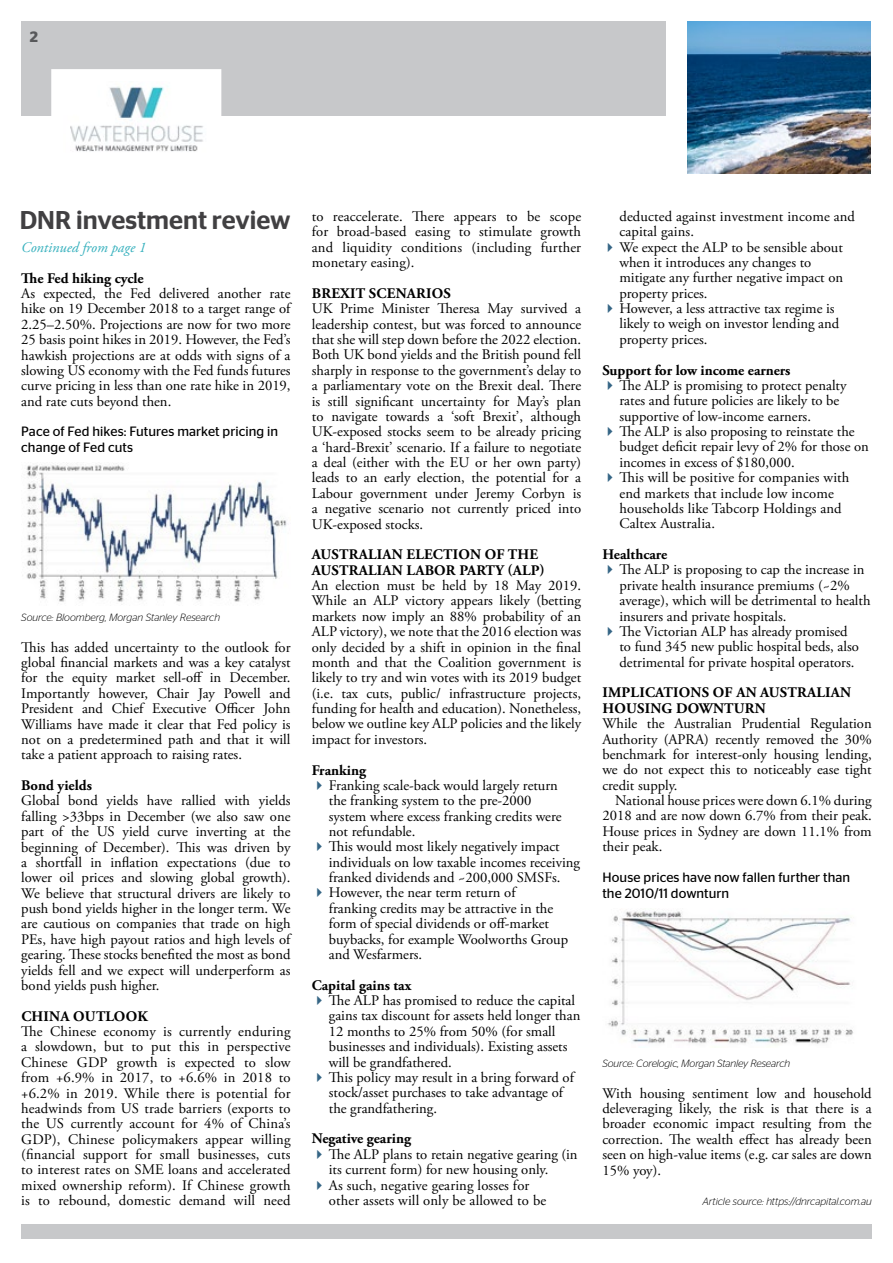
<style>
.page{position:relative;width:893px;height:1263px;background:#fff}
.page>*{position:absolute;margin:0;border:0;box-sizing:border-box;transform-origin:0 0}
.t1{font:500 25.65px "Stag Sans";color:#414042}
.t2{font:600 15px "Stag Sans";color:#58595b}
.t3{font:14.7px/15.3px "Adobe Garamond Pro";color:#000;text-align:justify}
.t4{font:700 14.7px/15.3px "Adobe Garamond Pro";letter-spacing:.01em;color:#000}
.t5{font:italic 14.7px "Adobe Garamond Pro";color:#35b0bd}
.t6{font:13.5px/15.5px "Stag Sans";letter-spacing:.005em;color:#000}
.t7{font:italic 300 10.5px "Stag Sans";letter-spacing:-.005em;color:#000}
</style>
<div class="page">
<div style="left:21px;top:21px;width:645px;height:95px;background:#c7c8ca"></div>
<div style="left:21px;top:1224px;width:851px;height:15px;background:#c7c8ca"></div>
<svg style="left:51px;top:69px;width:171px;height:83px"></svg>
<img style="left:687px;top:21px;width:184px;height:152px">
<img style="left:26px;top:463px;width:261px;height:142px">
<img style="left:608px;top:911px;width:245px;height:133px">
<p class="t2" style="left:30px;top:28px;width:10px">2</p>
<h1 class="t1" style="left:20px;top:205px;width:272px">DNR investment review</h1>
<p class="t5" style="left:21px;top:238px;width:126px">Continued from page 1</p>
<p class="t4" style="left:21px;top:271px;width:124px">The Fed hiking cycle</p>
<p class="t3" style="left:21px;top:286px;width:271px">As expected, the Fed delivered another rate hike on 19 December 2018 to a target range of 2.25–2.50%. Projections are now for two more 25 basis point hikes in 2019. However, the Fed’s hawkish projections are at odds with signs of a slowing US economy with the Fed funds futures curve pricing in less than one rate hike in 2019, and rate cuts beyond then.</p>
<p class="t6" style="left:21px;top:424px;width:258px">Pace of Fed hikes: Futures market pricing in change of Fed cuts</p>
<p class="t7" style="left:21px;top:611px;width:200px">Source: Bloomberg, Morgan Stanley Research</p>
<p class="t3" style="left:21px;top:640px;width:271px">This has added uncertainty to the outlook for global financial markets and was a key catalyst for the equity market sell-off in December.<br>Importantly however, Chair Jay Powell and President and Chief Executive Officer John Williams have made it clear that Fed policy is not on a predetermined path and that it will take a patient approach to raising rates.</p>
<p class="t4" style="left:21px;top:778px;width:72px">Bond yields</p>
<p class="t3" style="left:21px;top:794px;width:271px">Global bond yields have rallied with yields falling &gt;33bps in December (we also saw one part of the US yield curve inverting at the beginning of December). This was driven by a shortfall in inflation expectations (due to lower oil prices and slowing global growth).<br>We believe that structural drivers are likely to push bond yields higher in the longer term. We are cautious on companies that trade on high PEs, have high payout ratios and high levels of gearing. These stocks benefited the most as bond yields fell and we expect will underperform as bond yields push higher.</p>
<p class="t4" style="left:21px;top:1009px;width:128px">CHINA OUTLOOK</p>
<p class="t3" style="left:21px;top:1024px;width:271px">The Chinese economy is currently enduring a slowdown, but to put this in perspective Chinese GDP growth is expected to slow from +6.9% in 2017, to +6.6% in 2018 to +6.2% in 2019. While there is potential for headwinds from US trade barriers (exports to the US currently account for 4% of China’s GDP), Chinese policymakers appear willing (financial support for small businesses, cuts to interest rates on SME loans and accelerated mixed ownership reform). If Chinese growth is to rebound, domestic demand will need</p>
<p class="t3" style="left:312px;top:209px;width:271px">to reaccelerate. There appears to be scope for broad-based easing to stimulate growth and liquidity conditions (including further monetary easing).</p>
<p class="t4" style="left:312px;top:286px;width:140px">BREXIT SCENARIOS</p>
<p class="t3" style="left:312px;top:301px;width:271px">UK Prime Minister Theresa May survived a leadership contest, but was forced to announce that she will step down before the 2022 election.<br>Both UK bond yields and the British pound fell sharply in response to the government’s delay to a parliamentary vote on the Brexit deal. There is still significant uncertainty for May’s plan to navigate towards a ‘soft Brexit’, although UK‑exposed stocks seem to be already pricing a ‘hard-Brexit’ scenario. If a failure to negotiate a deal (either with the EU or her own party) leads to an early election, the potential for a Labour government under Jeremy Corbyn is a negative scenario not currently priced into UK‑exposed stocks.</p>
<p class="t4" style="left:312px;top:547px;width:234px">AUSTRALIAN ELECTION OF THE<br>AUSTRALIAN LABOR PARTY (ALP)</p>
<p class="t3" style="left:312px;top:578px;width:271px">An election must be held by 18 May 2019.<br>While an ALP victory appears likely (betting markets now imply an 88% probability of an ALP victory), we note that the 2016 election was only decided by a shift in opinion in the final month and that the Coalition government is likely to try and win votes with its 2019 budget (i.e. tax cuts, public/ infrastructure projects, funding for health and education). Nonetheless, below we outline key ALP policies and the likely impact for investors.</p>
<p class="t4" style="left:312px;top:762px;width:56px">Franking</p>
<p class="t3" style="left:329px;top:778px;width:253px;text-align:left">Franking scale-back would largely return<br>the franking system to the pre-2000<br>system where excess franking credits were not refundable.<br>This would most likely negatively impact individuals on low taxable incomes receiving franked dividends and ~200,000 SMSFs.<br>However, the near term return of<br>franking credits may be attractive in the form of special dividends or off-market buybacks, for example Woolworths Group and Wesfarmers.</p>
<p class="t4" style="left:312px;top:978px;width:101px">Capital gains tax</p>
<p class="t3" style="left:329px;top:993px;width:253px;text-align:left">The ALP has promised to reduce the capital gains tax discount for assets held longer than 12 months to 25% from 50% (for small businesses and individuals). Existing assets will be grandfathered.<br>This policy may result in a bring forward of stock/asset purchases to take advantage of the grandfathering.</p>
<p class="t4" style="left:312px;top:1131px;width:101px">Negative gearing</p>
<p class="t3" style="left:329px;top:1147px;width:250px;text-align:left">The ALP plans to retain negative gearing (in its current form) for new housing only.<br>As such, negative gearing losses for<br>other assets will only be allowed to be</p>
<p class="t3" style="left:619px;top:209px;width:237px;text-align:left">deducted against investment income and capital gains.<br>We expect the ALP to be sensible about when it introduces any changes to mitigate any further negative impact on property prices.<br>However, a less attractive tax regime is likely to weigh on investor lending and property prices.</p>
<p class="t4" style="left:602px;top:363px;width:190px">Support for low income earners</p>
<p class="t3" style="left:619px;top:378px;width:251px;text-align:left">The ALP is promising to protect penalty rates and future policies are likely to be supportive of low-income earners.<br>The ALP is also proposing to reinstate the budget deficit repair levy of 2% for those on incomes in excess of $180,000.<br>This will be positive for companies with end markets that include low income households like Tabcorp Holdings and Caltex Australia.</p>
<p class="t4" style="left:602px;top:547px;width:66px">Healthcare</p>
<p class="t3" style="left:619px;top:563px;width:253px;text-align:left">The ALP is proposing to cap the increase in private health insurance premiums (~2% average), which will be detrimental to health insurers and private hospitals.<br>The Victorian ALP has already promised<br>to fund 345 new public hospital beds, also detrimental for private hospital operators.</p>
<p class="t4" style="left:602px;top:685px;width:250px">IMPLICATIONS OF AN AUSTRALIAN<br>HOUSING DOWNTURN</p>
<p class="t3" style="left:602px;top:716px;width:271px">While the Australian Prudential Regulation Authority (APRA) recently removed the 30% benchmark for interest-only housing lending, we do not expect this to noticeably ease tight credit supply.</p>
<p class="t3" style="left:602px;top:793px;width:271px;text-indent:13px">National house prices were down 6.1% during 2018 and are now down 6.7% from their peak.<br>House prices in Sydney are down 11.1% from their peak.</p>
<p class="t6" style="left:602px;top:870px;width:249px">House prices have now fallen further than the 2010/11 downturn</p>
<p class="t7" style="left:602px;top:1057px;width:189px">Source: Corelogic, Morgan Stanley Research</p>
<p class="t3" style="left:602px;top:1086px;width:271px">With housing sentiment low and household deleveraging likely, the risk is that there is a broader economic impact resulting from the correction. The wealth effect has already been seen on high-value items (e.g. car sales are down 15% yoy).</p>
<p class="t7" style="left:702px;top:1196px;width:171px">Article source: https://dnrcapital.com.au</p>
</div>
